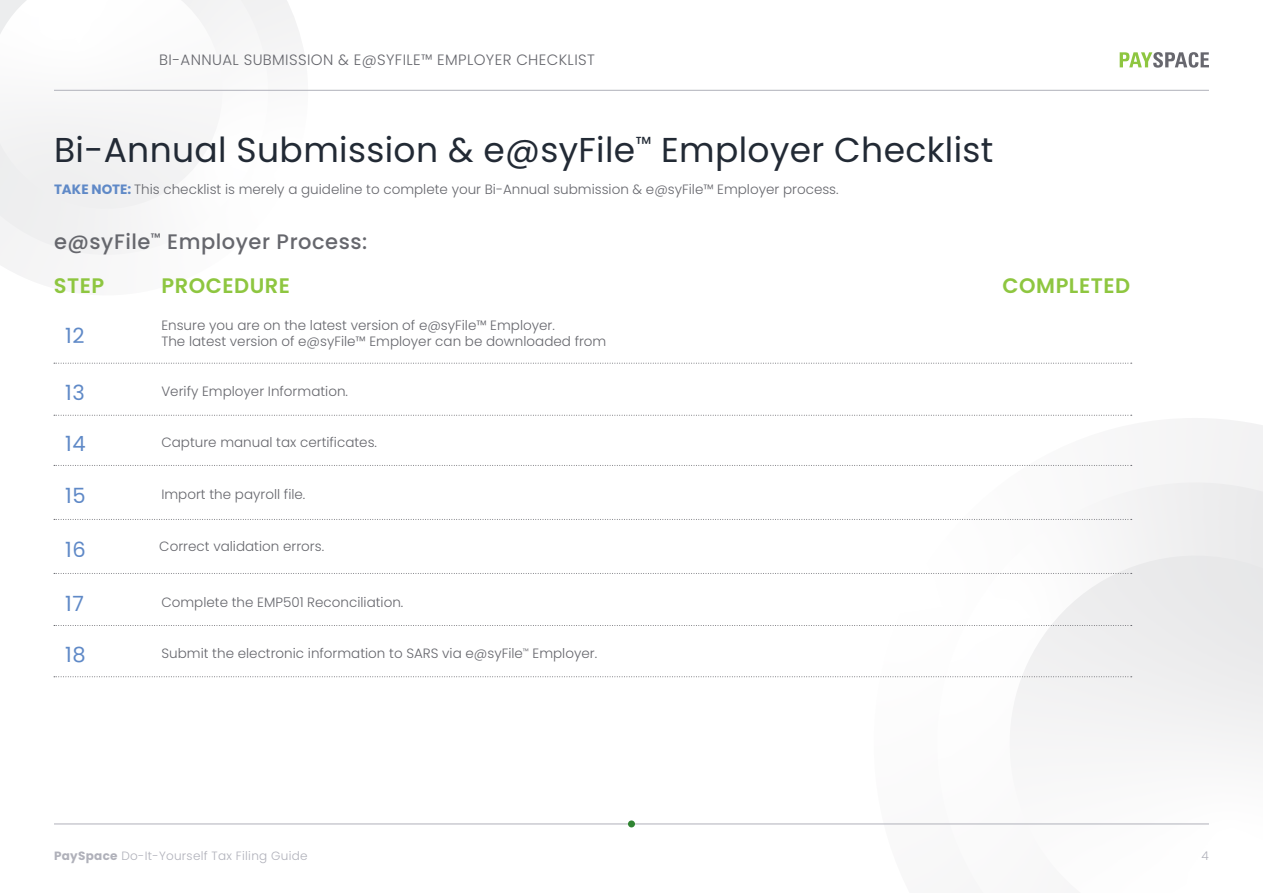
<style>
.page{position:relative;width:1263px;height:893px;background:#fff}
.page>*{position:absolute;margin:0;border:0;box-sizing:border-box;transform-origin:0 0}
.t1{font:34.5px "Poppins";letter-spacing:.01em;color:#222a35}
.t2{font:500 21px "Poppins";letter-spacing:.025em;color:#66676d}
.t3{font:600 21px "Poppins";letter-spacing:.025em;color:#8ec640}
.t4{font:21px "Poppins";letter-spacing:.025em;color:#5f89c7}
.t5{font:300 15px "Poppins";letter-spacing:.025em;color:#66676d}
.t6{font:300 13.5px/16.2px "Poppins";color:#66676d}
.t7{font:300 12px "Poppins";letter-spacing:.025em;color:#b0b1ba}
.s1{font-weight:700;color:#5f89c7}
.s2{font-weight:700}
</style>
<div class="page">
<svg style="left:873px;top:418px;width:390px;height:406px"></svg>
<svg style="left:904px;top:482px;width:359px;height:342px"></svg>
<svg style="left:985px;top:556px;width:278px;height:268px"></svg>
<svg style="left:0;top:0;width:291px;height:277px"></svg>
<svg style="left:0;top:0;width:239px;height:226px"></svg>
<svg style="left:1120px;top:52px;width:89px;height:16px"></svg>
<hr style="left:54px;top:824px;width:1155px;height:1px;background:#b0b1ba">
<hr style="left:54px;top:90px;width:1155px;height:1px;background:#b0b1ba">
<div style="left:628px;top:820px;width:7px;height:7px;background:#2f8432;border-radius:50%"></div>
<svg style="left:54px;top:363px;width:1078px;height:1px"></svg>
<svg style="left:54px;top:415px;width:1078px;height:1px"></svg>
<svg style="left:54px;top:465px;width:1078px;height:1px"></svg>
<svg style="left:54px;top:519px;width:1078px;height:1px"></svg>
<svg style="left:54px;top:573px;width:1078px;height:1px"></svg>
<svg style="left:54px;top:625px;width:1078px;height:1px"></svg>
<svg style="left:54px;top:676px;width:1078px;height:1px"></svg>
<p class="t5" style="left:159px;top:51px;width:437px">BI-ANNUAL SUBMISSION &amp; E@SYFILE™ EMPLOYER CHECKLIST</p>
<h1 class="t1" style="left:54px;top:130px;width:941px">Bi-Annual Submission &amp; e@syFile<sup>™</sup> Employer Checklist</h1>
<p class="t6" style="left:54px;top:181px;width:786px"><span class="s1">TAKE NOTE:</span> This checklist is merely a guideline to complete your Bi-Annual submission &amp; e@syFile™ Employer process.</p>
<h2 class="t2" style="left:54px;top:229px;width:315px">e@syFile<sup>™</sup> Employer Process:</h2>
<h2 class="t3" style="left:54px;top:274px;width:52px">STEP</h2>
<h2 class="t3" style="left:162px;top:274px;width:130px">PROCEDURE</h2>
<h2 class="t3" style="left:1002px;top:274px;width:129px">COMPLETED</h2>
<h2 class="t4" style="left:65px;top:323px;width:21px">12</h2>
<p class="t6" style="left:161px;top:317px;width:446px">Ensure you are on the latest version of e@syFile™ Employer.<br>The latest version of e@syFile™ Employer can be downloaded from</p>
<h2 class="t4" style="left:65px;top:380px;width:21px">13</h2>
<p class="t6" style="left:161px;top:383px;width:188px">Verify Employer Information.</p>
<h2 class="t4" style="left:65px;top:432px;width:22px">14</h2>
<p class="t6" style="left:161px;top:434px;width:217px">Capture manual tax certificates.</p>
<h2 class="t4" style="left:65px;top:483px;width:22px">15</h2>
<p class="t6" style="left:161px;top:486px;width:145px">Import the payroll file.</p>
<h2 class="t4" style="left:65px;top:537px;width:22px">16</h2>
<p class="t6" style="left:159px;top:538px;width:166px">Correct validation errors.</p>
<h2 class="t4" style="left:65px;top:591px;width:20px">17</h2>
<p class="t6" style="left:161px;top:594px;width:243px">Complete the EMP501 Reconciliation.</p>
<h2 class="t4" style="left:65px;top:643px;width:22px">18</h2>
<p class="t6" style="left:162px;top:645px;width:437px">Submit the electronic information to SARS via e@syFile<sup>™</sup> Employer.</p>
<p class="t7" style="left:54px;top:848px;width:255px"><span class="s2">PaySpace</span> Do-It-Yourself Tax Filing Guide</p>
<p class="t7" style="left:1201px;top:848px;width:9px">4</p>
</div>
